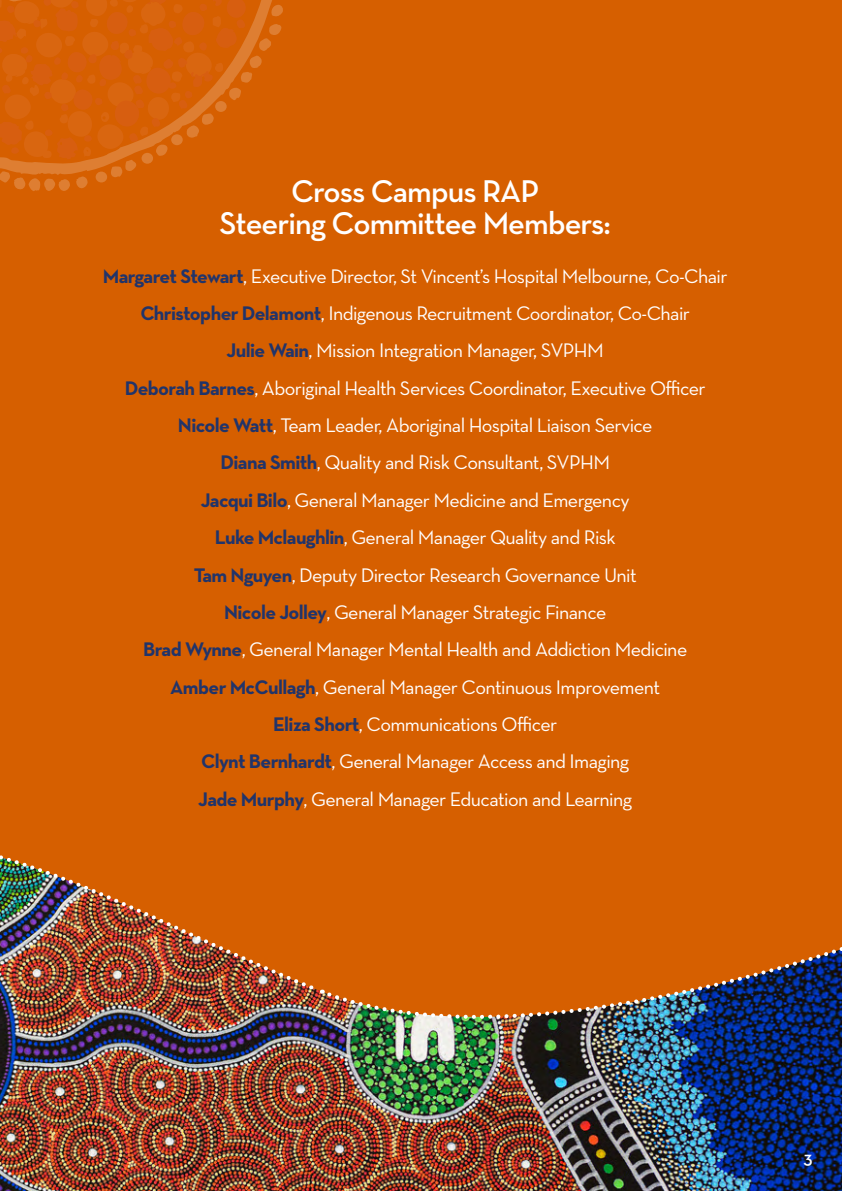
<style>
.page{position:relative;width:842px;height:1191px;background:#d65f00}
.page>*{position:absolute;margin:0;border:0;box-sizing:border-box;transform-origin:0 0}
.t1{font:600 32px/32px "Neutra Text";letter-spacing:-.03em;color:#fff;text-align:center}
.t2{font:20px/37.4px "Neutra Text";letter-spacing:-.03em;color:#fff;text-align:center}
.t3{font:600 18px "Neutra Text";color:#fff}
.s1{font-weight:700;color:#21346a}
</style>
<div class="page">
<img style="left:0;top:989px;width:842px;height:202px">
<img style="left:0;top:855px;width:323px;height:140px">
<img style="left:324px;top:947px;width:518px;height:116px">
<svg style="left:0;top:1168px;width:39px;height:23px"></svg>
<svg style="left:0;top:0;width:283px;height:191px"></svg>
<h1 class="t1" style="left:219px;top:174px;width:393px">Cross Campus RAP<br>Steering Committee Members:</h1>
<p class="t2" style="left:103px;top:257px;width:626px"><span class="s1">Margaret Stewart</span>, Executive Director, St Vincent’s Hospital Melbourne, Co-Chair <span class="s1">Christopher Delamont</span>, Indigenous Recruitment Coordinator, Co-Chair<br><span class="s1">Julie Wain</span>, Mission Integration Manager, SVPHM<br><span class="s1">Deborah Barnes</span>, Aboriginal Health Services Coordinator, Executive Officer <span class="s1">Nicole Watt</span>, Team Leader, Aboriginal Hospital Liaison Service<br><span class="s1">Diana Smith</span>, Quality and Risk Consultant, SVPHM<br><span class="s1">Jacqui Bilo</span>, General Manager Medicine and Emergency<br><span class="s1">Luke Mclaughlin</span>, General Manager Quality and Risk<br><span class="s1">Tam Nguyen</span>, Deputy Director Research Governance Unit<br><span class="s1">Nicole Jolley</span>, General Manager Strategic Finance<br><span class="s1">Brad Wynne</span>, General Manager Mental Health and Addiction Medicine<br><span class="s1">Amber McCullagh</span>, General Manager Continuous Improvement<br><span class="s1">Eliza Short</span>, Communications Officer<br><span class="s1">Clynt Bernhardt</span>, General Manager Access and Imaging<br><span class="s1">Jade Murphy</span>, General Manager Education and Learning</p>
<p class="t3" style="left:803px;top:1146px;width:11px">3</p>
</div>
